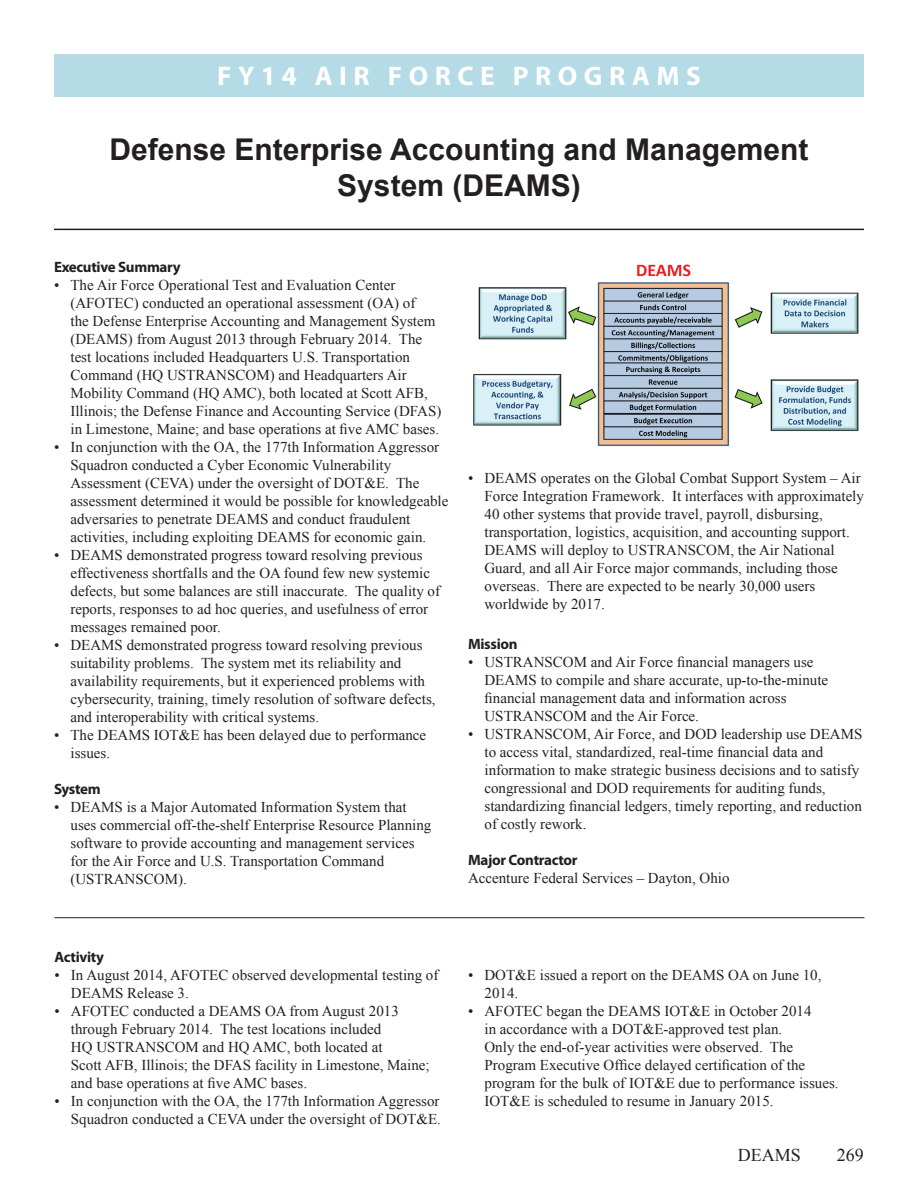
<style>
.page{position:relative;width:918px;height:1188px;background:#fff}
.page>*{position:absolute;margin:0;border:0;box-sizing:border-box;transform-origin:0 0}
.t1{font:700 30px/36px "Arial";color:#231f20;text-align:center}
.t2{font:700 27px "Myriad Pro";letter-spacing:.24em;color:#fff}
.t3{font:18px "Times New Roman";color:#231f20}
.t4{font:15px/18px "Times New Roman";color:#231f20}
.t5{font:700 15px "Myriad Pro";letter-spacing:-.02em;color:#231f20}
</style>
<div class="page">
<div style="left:54px;top:54px;width:810px;height:43px;background:#b4dbe6"></div>
<hr style="left:54px;top:917px;width:810px;height:1px;background:#231f20">
<hr style="left:54px;top:229px;width:810px;height:1px;background:#231f20">
<img style="left:473px;top:264px;width:386px;height:183px">
<h2 class="t2" style="left:217px;top:59px;width:485px">FY14 Air Force PRO GRAMS</h2>
<h1 class="t1" style="left:109px;top:132px;width:701px">Defense Enterprise Accounting and Management<br>System (DEAMS)</h1>
<p class="t5" style="left:54px;top:258px;width:128px">Executive Summary</p>
<p class="t4" style="left:70px;top:276px;width:372px;text-indent:-16px">• The Air Force Operational Test and Evaluation Center (AFOTEC) conducted an operational assessment (OA) of<br>the Defense Enterprise Accounting and Management System (DEAMS) from August 2013 through February 2014. The test locations included Headquarters U.S. Transportation Command (HQ USTRANSCOM) and Headquarters Air Mobility Command (HQ AMC), both located at Scott AFB, Illinois; the Defense Finance and Accounting Service (DFAS) in Limestone, Maine; and base operations at five AMC bases.</p>
<p class="t4" style="left:70px;top:438px;width:379px;text-indent:-16px">• In conjunction with the OA, the 177th Information Aggressor Squadron conducted a Cyber Economic Vulnerability Assessment (CEVA) under the oversight of DOT&amp;E. The assessment determined it would be possible for knowledgeable adversaries to penetrate DEAMS and conduct fraudulent activities, including exploiting DEAMS for economic gain.</p>
<p class="t4" style="left:70px;top:546px;width:371px;text-indent:-16px">• DEAMS demonstrated progress toward resolving previous effectiveness shortfalls and the OA found few new systemic defects, but some balances are still inaccurate. The quality of reports, responses to ad hoc queries, and usefulness of error messages remained poor.</p>
<p class="t4" style="left:70px;top:636px;width:367px;text-indent:-16px">• DEAMS demonstrated progress toward resolving previous suitability problems. The system met its reliability and availability requirements, but it experienced problems with cybersecurity, training, timely resolution of software defects, and interoperability with critical systems.</p>
<p class="t4" style="left:70px;top:726px;width:357px;text-indent:-16px">• The DEAMS IOT&amp;E has been delayed due to performance issues.</p>
<p class="t5" style="left:54px;top:780px;width:48px">System</p>
<p class="t4" style="left:70px;top:798px;width:362px;text-indent:-16px">• DEAMS is a Major Automated Information System that uses commercial off-the-shelf Enterprise Resource Planning software to provide accounting and management services for the Air Force and U.S. Transportation Command (USTRANSCOM).</p>
<p class="t4" style="left:484px;top:469px;width:381px;text-indent:-16px">• DEAMS operates on the Global Combat Support System – Air Force Integration Framework. It interfaces with approximately 40 other systems that provide travel, payroll, disbursing, transportation, logistics, acquisition, and accounting support.<br>DEAMS will deploy to USTRANSCOM, the Air National Guard, and all Air Force major commands, including those overseas. There are expected to be nearly 30,000 users worldwide by 2017.</p>
<p class="t5" style="left:468px;top:634px;width:51px">Mission</p>
<p class="t4" style="left:484px;top:653px;width:345px;text-indent:-16px">• USTRANSCOM and Air Force financial managers use DEAMS to compile and share accurate, up-to-the-minute financial management data and information across USTRANSCOM and the Air Force.</p>
<p class="t4" style="left:484px;top:725px;width:379px;text-indent:-16px">• USTRANSCOM, Air Force, and DOD leadership use DEAMS to access vital, standardized, real-time financial data and information to make strategic business decisions and to satisfy congressional and DOD requirements for auditing funds, standardizing financial ledgers, timely reporting, and reduction of costly rework.</p>
<p class="t5" style="left:468px;top:850px;width:111px">Major Contractor</p>
<p class="t4" style="left:468px;top:869px;width:263px">Accenture Federal Services – Dayton, Ohio</p>
<p class="t5" style="left:54px;top:947px;width:51px">Activity</p>
<p class="t4" style="left:71px;top:966px;width:369px;text-indent:-16px">• In August 2014, AFOTEC observed developmental testing of<br>DEAMS Release 3.</p>
<p class="t4" style="left:71px;top:1002px;width:360px;text-indent:-16px">• AFOTEC conducted a DEAMS OA from August 2013 through February 2014. The test locations included<br>HQ USTRANSCOM and HQ AMC, both located at<br>Scott AFB, Illinois; the DFAS facility in Limestone, Maine; and base operations at five AMC bases.</p>
<p class="t4" style="left:54px;top:1092px;width:388px;text-align:right">• In conjunction with the OA, the 177th Information Aggressor<br>Squadron conducted a CEVA under the oversight of DOT&amp;E.</p>
<p class="t4" style="left:484px;top:965px;width:339px;text-indent:-16px">• DOT&amp;E issued a report on the DEAMS OA on June 10,<br>2014.</p>
<p class="t4" style="left:484px;top:1001px;width:356px;text-indent:-16px">• AFOTEC began the DEAMS IOT&amp;E in October 2014<br>in accordance with a DOT&amp;E-approved test plan.<br>Only the end-of-year activities were observed. The Program Executive Office delayed certification of the program for the bulk of IOT&amp;E due to performance issues.<br>IOT&amp;E is scheduled to resume in January 2015.</p>
<p class="t3" style="left:738px;top:1143px;width:64px">DEAMS</p>
<p class="t3" style="left:837px;top:1143px;width:28px">269</p>
</div>
